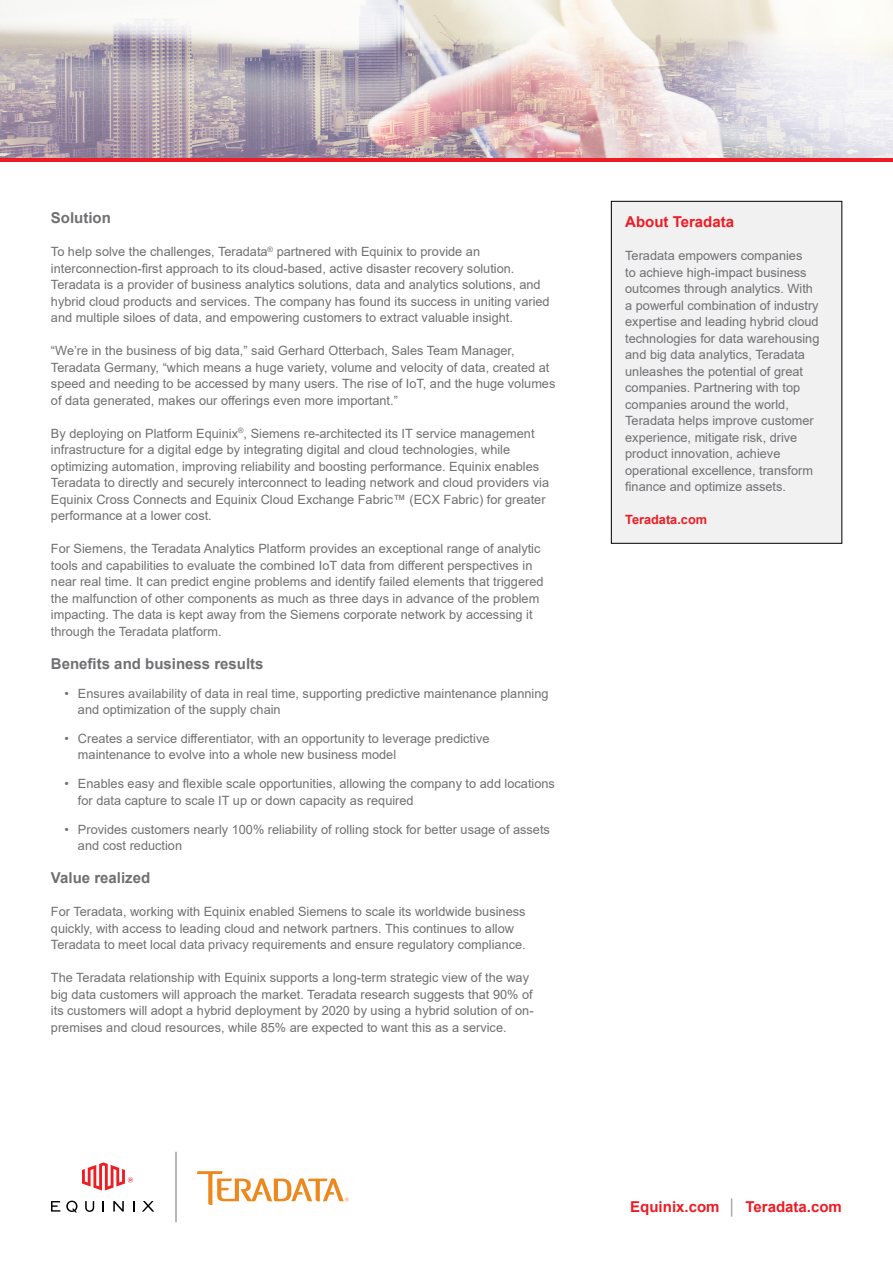
<style>
.page{position:relative;width:893px;height:1263px;background:#fff}
.page>*{position:absolute;margin:0;border:0;box-sizing:border-box;transform-origin:0 0}
.t1{font:700 15px "Arial";color:#707073}
.t2{font:700 15px "Arial";color:#ed1c24}
.t3{font:12.75px/16.5px "Arial";color:#707073}
.t4{font:700 12.75px "Arial";color:#ed1c24}
.s1{color:#a1a1a4}
</style>
<div class="page">
<hr style="left:0;top:158px;width:893px;height:4px;background:#ed1c24">
<div style="left:611px;top:201px;width:231px;height:342px;background:#f1f1f2"></div>
<div style="left:611px;top:201px;width:231px;height:343px;border:1px solid #000"></div>
<img style="left:0;top:0;width:893px;height:158px">
<hr style="left:175px;top:1152px;width:2px;height:70px;background:#a1a1a4">
<svg style="left:51px;top:1201px;width:9px;height:10px"></svg>
<svg style="left:85px;top:1201px;width:9px;height:11px"></svg>
<svg style="left:113px;top:1201px;width:11px;height:10px"></svg>
<svg style="left:142px;top:1201px;width:12px;height:10px"></svg>
<svg style="left:66px;top:1200px;width:11px;height:12px"></svg>
<svg style="left:82px;top:1162px;width:51px;height:28px"></svg>
<svg style="left:197px;top:1171px;width:152px;height:34px"></svg>
<p class="t1" style="left:51px;top:207px;width:61px">Solution</p>
<p class="t3" style="left:51px;top:243px;width:500px">To help solve the challenges, Teradata<sup>®</sup> partnered with Equinix to provide an interconnection-first approach to its cloud-based, active disaster recovery solution.<br>Teradata is a provider of business analytics solutions, data and analytics solutions, and hybrid cloud products and services. The company has found its success in uniting varied and multiple siloes of data, and empowering customers to extract valuable insight.</p>
<p class="t3" style="left:51px;top:342px;width:506px">“We’re in the business of big data,” said Gerhard Otterbach, Sales Team Manager, Teradata Germany, “which means a huge variety, volume and velocity of data, created at speed and needing to be accessed by many users. The rise of IoT, and the huge volumes of data generated, makes our offerings even more important.”</p>
<p class="t3" style="left:51px;top:425px;width:500px">By deploying on Platform Equinix<sup>®</sup>, Siemens re-architected its IT service management infrastructure for a digital edge by integrating digital and cloud technologies, while optimizing automation, improving reliability and boosting performance. Equinix enables Teradata to directly and securely interconnect to leading network and cloud providers via Equinix Cross Connects and Equinix Cloud Exchange Fabric™ (ECX Fabric) for greater performance at a lower cost.</p>
<p class="t3" style="left:51px;top:540px;width:494px">For Siemens, the Teradata Analytics Platform provides an exceptional range of analytic tools and capabilities to evaluate the combined IoT data from different perspectives in near real time. It can predict engine problems and identify failed elements that triggered the malfunction of other components as much as three days in advance of the problem impacting. The data is kept away from the Siemens corporate network by accessing it through the Teradata platform.</p>
<p class="t1" style="left:51px;top:653px;width:214px">Benefits and business results</p>
<p class="t3" style="left:78px;top:685px;width:472px;text-indent:-14px">• Ensures availability of data in real time, supporting predictive maintenance planning and optimization of the supply chain</p>
<p class="t3" style="left:78px;top:730px;width:413px;text-indent:-14px">• Creates a service differentiator, with an opportunity to leverage predictive maintenance to evolve into a whole new business model</p>
<p class="t3" style="left:78px;top:775px;width:478px;text-indent:-14px">• Enables easy and flexible scale opportunities, allowing the company to add locations for data capture to scale IT up or down capacity as required</p>
<p class="t3" style="left:78px;top:821px;width:473px;text-indent:-14px">• Provides customers nearly 100% reliability of rolling stock for better usage of assets and cost reduction</p>
<p class="t1" style="left:51px;top:867px;width:101px">Value realized</p>
<p class="t3" style="left:51px;top:903px;width:476px">For Teradata, working with Equinix enabled Siemens to scale its worldwide business quickly, with access to leading cloud and network partners. This continues to allow<br>Teradata to meet local data privacy requirements and ensure regulatory compliance.</p>
<p class="t3" style="left:51px;top:969px;width:484px">The Teradata relationship with Equinix supports a long-term strategic view of the way big data customers will approach the market. Teradata research suggests that 90% of its customers will adopt a hybrid deployment by 2020 by using a hybrid solution of on&shy;premises and cloud resources, while 85% are expected to want this as a service.</p>
<p class="t2" style="left:625px;top:211px;width:110px">About Teradata</p>
<p class="t3" style="left:625px;top:247px;width:196px">Teradata empowers companies<br>to achieve high-impact business outcomes through analytics. With a powerful combination of industry expertise and leading hybrid cloud technologies for data warehousing and big data analytics, Teradata unleashes the potential of great companies. Partnering with top companies around the world,<br>Teradata helps improve customer experience, mitigate risk, drive product innovation, achieve operational excellence, transform finance and optimize assets.</p>
<p class="t4" style="left:625px;top:511px;width:83px">Teradata.com</p>
<p class="t2" style="left:630px;top:1196px;width:213px">Equinix.com <span class="s1">│</span> Teradata.com</p>
</div>
